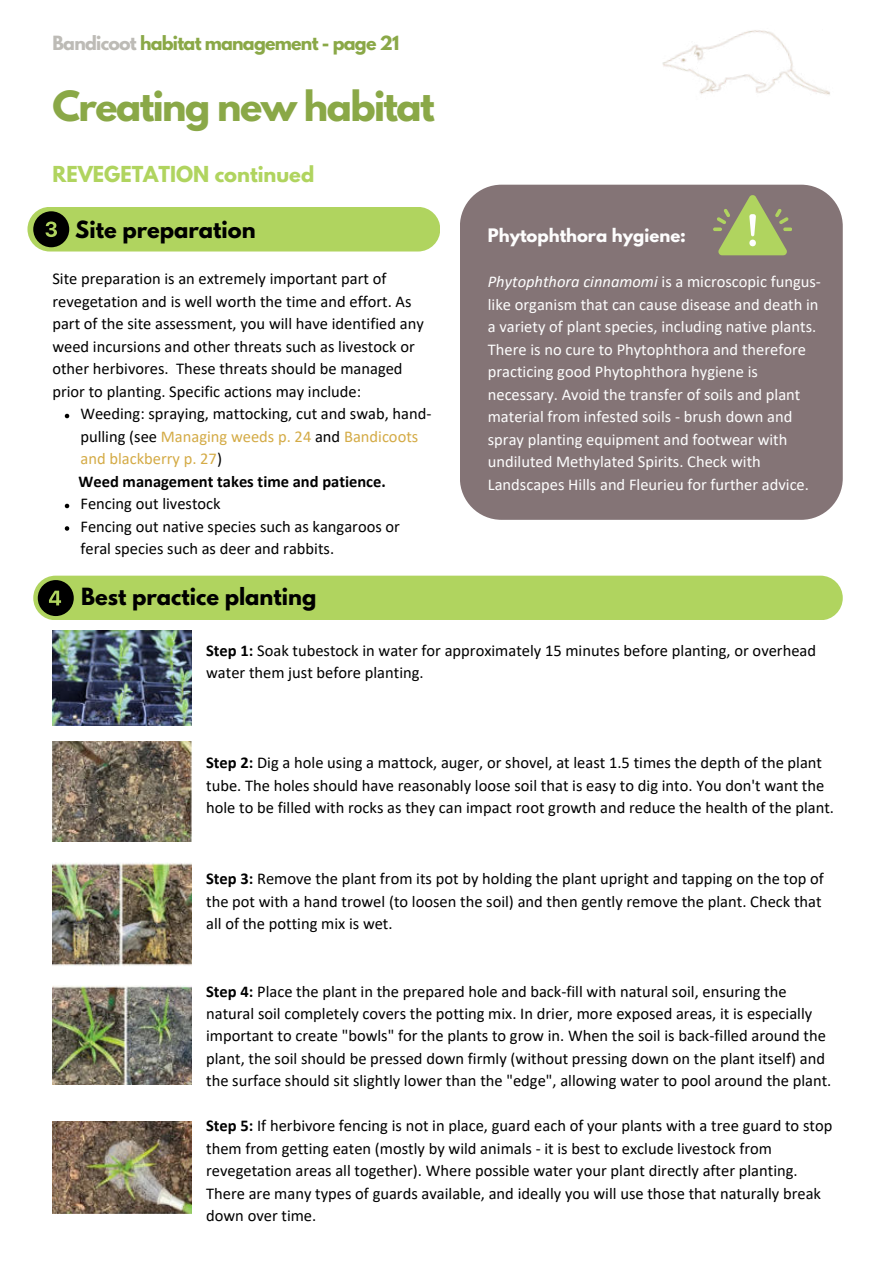
<style>
.page{position:relative;width:893px;height:1264px;background:#fff}
.page>*{position:absolute;margin:0;border:0;box-sizing:border-box;transform-origin:0 0}
.t1{font:700 36.75px "League Spartan";letter-spacing:-.04em;color:#8aa847}
.t2{font:700 21px "League Spartan";color:#000}
.t3{font:700 19.5px "League Spartan";color:#b0d45f}
.t4{font:700 17.4px "League Spartan";letter-spacing:-.045em;color:#8aa847}
.t5{font:16.5px/22.5px "Calibri";color:#000}
.t6{font:16.5px/22.5px "Calibri";color:#fdfdfd}
.t7{font:700 16.5px "Calibri";color:#000}
.t8{font:700 16.5px "League Spartan";color:#fdfdfd}
.s1{color:#bdbbb6}
.s2{color:#d4ab46}
.s3{font-style:italic}
.s4{font-weight:700}
</style>
<div class="page">
<img style="left:662px;top:30px;width:168px;height:65px">
<img style="left:52px;top:741px;width:140px;height:100px">
<div style="left:27px;top:207px;width:413px;height:44px;background:#b0d45f;border-radius:22px"></div>
<div style="left:33px;top:575px;width:809px;height:45px;background:#b0d45f;border-radius:22px"></div>
<svg style="left:38px;top:580px;width:36px;height:36px"></svg>
<svg style="left:33px;top:211px;width:36px;height:36px"></svg>
<svg style="left:65px;top:414px;width:4px;height:4px"></svg>
<svg style="left:65px;top:503px;width:4px;height:5px"></svg>
<svg style="left:65px;top:526px;width:4px;height:4px"></svg>
<img style="left:52px;top:630px;width:140px;height:95px">
<img style="left:52px;top:862px;width:140px;height:104px">
<img style="left:52px;top:985px;width:140px;height:99px">
<img style="left:52px;top:1121px;width:140px;height:92px">
<div style="left:460px;top:185px;width:382px;height:335px;background:#847476;border-radius:42px"></div>
<svg style="left:713px;top:195px;width:78px;height:60px"></svg>
<p class="t4" style="left:52px;top:30px;width:348px"><span class="s1">Bandicoot</span> habitat management - page 21</p>
<h1 class="t1" style="left:52px;top:78px;width:384px">Creating new habitat</h1>
<p class="t3" style="left:52px;top:159px;width:263px">REVEGETATION continued</p>
<p class="t2" style="left:75px;top:213px;width:182px">Site preparation</p>
<p class="t5" style="left:52px;top:267px;width:373px">Site preparation is an extremely important part of revegetation and is well worth the time and effort. As part of the site assessment, you will have identified any weed incursions and other threats such as livestock or other herbivores. These threats should be managed prior to planting. Specific actions may include:</p>
<p class="t5" style="left:80px;top:402px;width:352px">Weeding: spraying, mattocking, cut and swab, hand&shy;pulling (see <span class="s2">Managing weeds p. 24</span> and <span class="s2">Band icoots and blackberry p. 27</span>)</p>
<p class="t5" style="left:80px;top:492px;width:321px">Fencing out livestock<br>Fencing out native species such as kangaroos or feral species such as deer and rabbits.</p>
<p class="t7" style="left:78px;top:469px;width:309px">Weed management takes time and patience.</p>
<p class="t2" style="left:81px;top:580px;width:237px">Best practice planting</p>
<p class="t8" style="left:488px;top:223px;width:200px">Phytophthora hygiene:</p>
<p class="t6" style="left:488px;top:270px;width:334px"><span class="s3">Phytophthora cinnamomi</span> is a microscopic fungus&shy;like organism that can cause disease and death in a variety of plant species, including native plants.<br>There is no cure to Phytophthora and therefore practicing good Phytophthora hygiene is necessary. Avoid the transfer of soils and plant material from infested soils - brush down and spray planting equipment and footwear with undiluted Methylated Spirits. Check with Landscapes Hills and Fleurieu for further advice.</p>
<p class="t5" style="left:206px;top:638px;width:611px"><span class="s4">Step 1:</span> Soak tubestock in water for approximately 15 minutes before planting, or overhead water them just before planting.</p>
<p class="t5" style="left:206px;top:751px;width:629px"><span class="s4">Step 2:</span> Dig a hole using a mattock, auger, or shovel, at least 1.5 times the depth of the plant tube. The holes should have reasonably loose soil that is easy to dig into. You don't want the hole to be filled with rocks as they can impact root growth and reduce the health of the plant.</p>
<p class="t5" style="left:206px;top:866px;width:619px"><span class="s4">Step 3:</span> Remove the plant from its pot by holding the plant upright and tapping on the top of the pot with a hand trowel (to loosen the soil) and then gently remove the plant. Check that all of the potting mix is wet.</p>
<p class="t5" style="left:206px;top:979px;width:626px"><span class="s4">Step 4:</span> Place the plant in the prepared hole and back-fill with natural soil, ensuring the natural soil completely covers the potting mix. In drier, more exposed areas, it is especially important to create "bowls" for the plants to grow in. When the soil is back-filled around the plant, the soil should be pressed down firmly (without pressing down on the plant itself) and the surface should sit slightly lower than the "edge", allowing water to pool around the plant.</p>
<p class="t5" style="left:206px;top:1114px;width:627px"><span class="s4">Step 5:</span> If herbivore fencing is not in place, guard each of your plants with a tree guard to stop them from getting eaten (mostly by wild animals - it is best to exclude livestock from revegetation areas all together). Where possible water your plant directly after planting.<br>There are many types of guards available, and ideally you will use those that naturally break down over time.</p>
</div>
